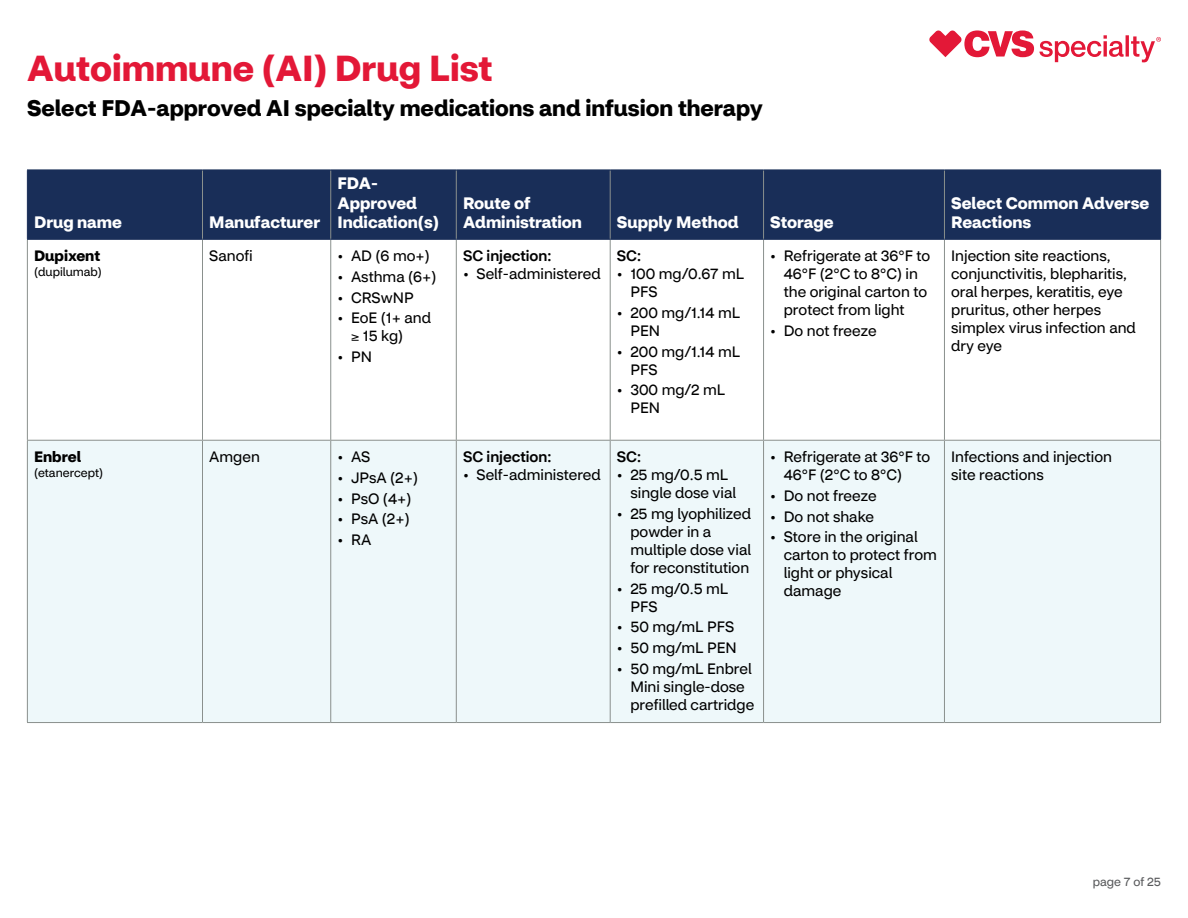
<style>
.page{position:relative;width:1188px;height:918px;background:#fff}
.page>*{position:absolute;margin:0;border:0;box-sizing:border-box;transform-origin:0 0}
.t1{font:700 36px "CVS Health Sans";color:#e31837}
.t2{font:700 22.5px "CVS Health Sans";color:#000}
.Table_Header{font:700 16.5px/19.8px "CVS Health Sans";color:#fff}
.Select_common_adverse_reactions{font:15px/18px "CVS Health Sans";color:#000}
.Table_copy{font:500 15px "CVS Health Sans";color:#000}
.Brand_name_title{font:700 15px "CVS Health Sans";color:#000}
.Table_copy-2{font:15px "CVS Health Sans";color:#000}
.Chemical_name_title{font:12px "CVS Health Sans";color:#000}
.t3{font:12px "CVS Health Sans";color:#58595b}
</style>
<div class="page">
<svg style="left:929px;top:30px;width:232px;height:32px"></svg>
<div style="left:28px;top:171px;width:1132px;height:68px;background:#192e58"></div>
<div style="left:28px;top:441px;width:1132px;height:281px;background:#eef8fa"></div>
<hr style="left:202px;top:441px;width:1px;height:281px;background:#8a908d">
<hr style="left:330px;top:441px;width:1px;height:281px;background:#8a908d">
<hr style="left:456px;top:441px;width:1px;height:281px;background:#8a908d">
<hr style="left:610px;top:441px;width:1px;height:281px;background:#8a908d">
<hr style="left:763px;top:441px;width:1px;height:281px;background:#8a908d">
<hr style="left:944px;top:441px;width:1px;height:281px;background:#8a908d">
<hr style="left:27px;top:722px;width:175px;height:1px;background:#8a908d">
<hr style="left:202px;top:722px;width:129px;height:1px;background:#8a908d">
<hr style="left:331px;top:722px;width:125px;height:1px;background:#8a908d">
<hr style="left:456px;top:722px;width:154px;height:1px;background:#8a908d">
<hr style="left:610px;top:722px;width:154px;height:1px;background:#8a908d">
<hr style="left:764px;top:722px;width:180px;height:1px;background:#8a908d">
<hr style="left:944px;top:722px;width:217px;height:1px;background:#8a908d">
<hr style="left:202px;top:170px;width:1px;height:69px;background:#8a908d">
<hr style="left:330px;top:170px;width:1px;height:69px;background:#8a908d">
<hr style="left:456px;top:170px;width:1px;height:69px;background:#8a908d">
<hr style="left:610px;top:170px;width:1px;height:69px;background:#8a908d">
<hr style="left:763px;top:170px;width:1px;height:69px;background:#8a908d">
<hr style="left:944px;top:170px;width:1px;height:69px;background:#8a908d">
<hr style="left:202px;top:240px;width:1px;height:200px;background:#8a908d">
<hr style="left:330px;top:240px;width:1px;height:200px;background:#8a908d">
<hr style="left:456px;top:240px;width:1px;height:200px;background:#8a908d">
<hr style="left:610px;top:240px;width:1px;height:200px;background:#8a908d">
<hr style="left:763px;top:240px;width:1px;height:200px;background:#8a908d">
<hr style="left:944px;top:240px;width:1px;height:200px;background:#8a908d">
<hr style="left:27px;top:240px;width:1px;height:200px;background:#8a908d">
<hr style="left:1160px;top:240px;width:1px;height:200px;background:#8a908d">
<hr style="left:27px;top:440px;width:175px;height:1px;background:#8a908d">
<hr style="left:27px;top:441px;width:1px;height:281px;background:#8a908d">
<hr style="left:202px;top:440px;width:129px;height:1px;background:#8a908d">
<hr style="left:331px;top:440px;width:125px;height:1px;background:#8a908d">
<hr style="left:456px;top:440px;width:154px;height:1px;background:#8a908d">
<hr style="left:610px;top:440px;width:154px;height:1px;background:#8a908d">
<hr style="left:764px;top:440px;width:180px;height:1px;background:#8a908d">
<hr style="left:944px;top:440px;width:217px;height:1px;background:#8a908d">
<hr style="left:1160px;top:441px;width:1px;height:281px;background:#8a908d">
<hr style="left:27px;top:170px;width:175px;height:1px;background:#192e58">
<hr style="left:27px;top:170px;width:1px;height:69px;background:#192e58">
<hr style="left:202px;top:170px;width:129px;height:1px;background:#192e58">
<hr style="left:331px;top:170px;width:125px;height:1px;background:#192e58">
<hr style="left:456px;top:170px;width:154px;height:1px;background:#192e58">
<hr style="left:610px;top:170px;width:154px;height:1px;background:#192e58">
<hr style="left:764px;top:170px;width:180px;height:1px;background:#192e58">
<hr style="left:944px;top:170px;width:217px;height:1px;background:#192e58">
<hr style="left:1160px;top:170px;width:1px;height:69px;background:#192e58">
<hr style="left:27px;top:239px;width:175px;height:1px;background:#192e58">
<hr style="left:202px;top:239px;width:129px;height:1px;background:#192e58">
<hr style="left:331px;top:239px;width:125px;height:1px;background:#192e58">
<hr style="left:456px;top:239px;width:154px;height:1px;background:#192e58">
<hr style="left:610px;top:239px;width:154px;height:1px;background:#192e58">
<hr style="left:764px;top:239px;width:180px;height:1px;background:#192e58">
<hr style="left:944px;top:239px;width:217px;height:1px;background:#192e58">
<h1 class="t1" style="left:27px;top:45px;width:467px">Autoimmune (AI) Drug List</h1>
<h2 class="t2" style="left:27px;top:94px;width:737px">Select FDA-approved AI specialty medications and infusion therapy</h2>
<p class="Table_Header" style="left:34px;top:213px;width:89px">Drug name</p>
<p class="Table_Header" style="left:209px;top:213px;width:113px">Manufacturer</p>
<p class="Table_Header" style="left:338px;top:173px;width:103px">FDA-<br>Approved<br>Indication(s)</p>
<p class="Brand_name_title" style="left:34px;top:246px;width:68px">Dupixent</p>
<p class="Chemical_name_title" style="left:34px;top:264px;width:69px">(dupilumab)</p>
<p class="Brand_name_title" style="left:34px;top:447px;width:49px">Enbrel</p>
<p class="Chemical_name_title" style="left:34px;top:465px;width:70px">(etanercept)</p>
<p class="Table_copy-2" style="left:209px;top:247px;width:45px">Sanofi</p>
<p class="Select_common_adverse_reactions" style="left:338px;top:247px;width:94px">• AD (6 mo+)</p>
<p class="Select_common_adverse_reactions" style="left:338px;top:268px;width:101px">• Asthma (6+)</p>
<p class="Select_common_adverse_reactions" style="left:338px;top:288px;width:78px">• CRSwNP</p>
<p class="Select_common_adverse_reactions" style="left:351px;top:309px;width:82px;text-indent:-14px">• EoE (1+ and ≥ 15 kg)</p>
<p class="Select_common_adverse_reactions" style="left:338px;top:348px;width:36px">• PN</p>
<p class="Select_common_adverse_reactions" style="left:209px;top:448px;width:52px">Amgen</p>
<p class="Select_common_adverse_reactions" style="left:338px;top:448px;width:34px">• AS</p>
<p class="Select_common_adverse_reactions" style="left:338px;top:469px;width:82px">• JPsA (2+)</p>
<p class="Select_common_adverse_reactions" style="left:338px;top:489px;width:75px">• PsO (4+)</p>
<p class="Select_common_adverse_reactions" style="left:338px;top:510px;width:74px">• PsA (2+)</p>
<p class="Select_common_adverse_reactions" style="left:338px;top:531px;width:36px">• RA</p>
<p class="Table_Header" style="left:463px;top:193px;width:120px">Route of<br>Administration</p>
<p class="Table_Header" style="left:617px;top:213px;width:123px">Supply Method</p>
<p class="Table_Header" style="left:770px;top:213px;width:65px">Storage</p>
<p class="Table_Header" style="left:951px;top:193px;width:200px">Select Common Adverse<br>Reactions</p>
<p class="Table_copy" style="left:463px;top:247px;width:90px">SC injection:</p>
<p class="Select_common_adverse_reactions" style="left:463px;top:265px;width:139px">• Self-administered</p>
<p class="Table_copy" style="left:617px;top:247px;width:26px">SC:</p>
<p class="Select_common_adverse_reactions" style="left:630px;top:265px;width:115px;text-indent:-14px">• 100 mg/0.67 mL<br>PFS</p>
<p class="Select_common_adverse_reactions" style="left:630px;top:304px;width:111px;text-indent:-14px">• 200 mg/1.14 mL<br>PEN</p>
<p class="Select_common_adverse_reactions" style="left:630px;top:342px;width:111px;text-indent:-14px">• 200 mg/1.14 mL<br>PFS</p>
<p class="Select_common_adverse_reactions" style="left:630px;top:381px;width:96px;text-indent:-14px">• 300 mg/2 mL<br>PEN</p>
<p class="Select_common_adverse_reactions" style="left:784px;top:247px;width:148px;text-indent:-14px">• Refrigerate at 36°F to<br>46°F (2°C to 8°C) in the original carton to protect from light</p>
<p class="Select_common_adverse_reactions" style="left:770px;top:322px;width:108px">• Do not freeze</p>
<p class="Select_common_adverse_reactions" style="left:951px;top:247px;width:186px">Injection site reactions, conjunctivitis, blepharitis, oral herpes, keratitis, eye pruritus, other herpes simplex virus infection and dry eye</p>
<p class="Table_copy" style="left:463px;top:448px;width:90px">SC injection:</p>
<p class="Select_common_adverse_reactions" style="left:463px;top:466px;width:139px">• Self-administered</p>
<p class="Table_copy" style="left:617px;top:448px;width:26px">SC:</p>
<p class="Select_common_adverse_reactions" style="left:630px;top:466px;width:107px;text-indent:-14px">• 25 mg/0.5 mL single dose vial</p>
<p class="Select_common_adverse_reactions" style="left:630px;top:505px;width:122px;text-indent:-14px">• 25 mg lyophilized powder in a multiple dose vial for reconstitution</p>
<p class="Select_common_adverse_reactions" style="left:630px;top:579px;width:99px;text-indent:-14px">• 25 mg/0.5 mL<br>PFS</p>
<p class="Select_common_adverse_reactions" style="left:617px;top:618px;width:119px">• 50 mg/mL PFS</p>
<p class="Select_common_adverse_reactions" style="left:617px;top:639px;width:121px">• 50 mg/mL PEN</p>
<p class="Select_common_adverse_reactions" style="left:630px;top:659px;width:125px;text-indent:-14px">• 50 mg/mL Enbrel<br>Mini single-dose prefilled cartridge</p>
<p class="Select_common_adverse_reactions" style="left:784px;top:448px;width:148px;text-indent:-14px">• Refrigerate at 36°F to<br>46°F (2°C to 8°C)</p>
<p class="Select_common_adverse_reactions" style="left:770px;top:487px;width:108px">• Do not freeze</p>
<p class="Select_common_adverse_reactions" style="left:770px;top:507px;width:105px">• Do not shake</p>
<p class="Select_common_adverse_reactions" style="left:784px;top:528px;width:155px;text-indent:-14px">• Store in the original carton to protect from light or physical damage</p>
<p class="Select_common_adverse_reactions" style="left:951px;top:448px;width:162px">Infections and injection site reactions</p>
<p class="t3" style="left:1093px;top:874px;width:70px">page 7 of 25</p>
</div>
